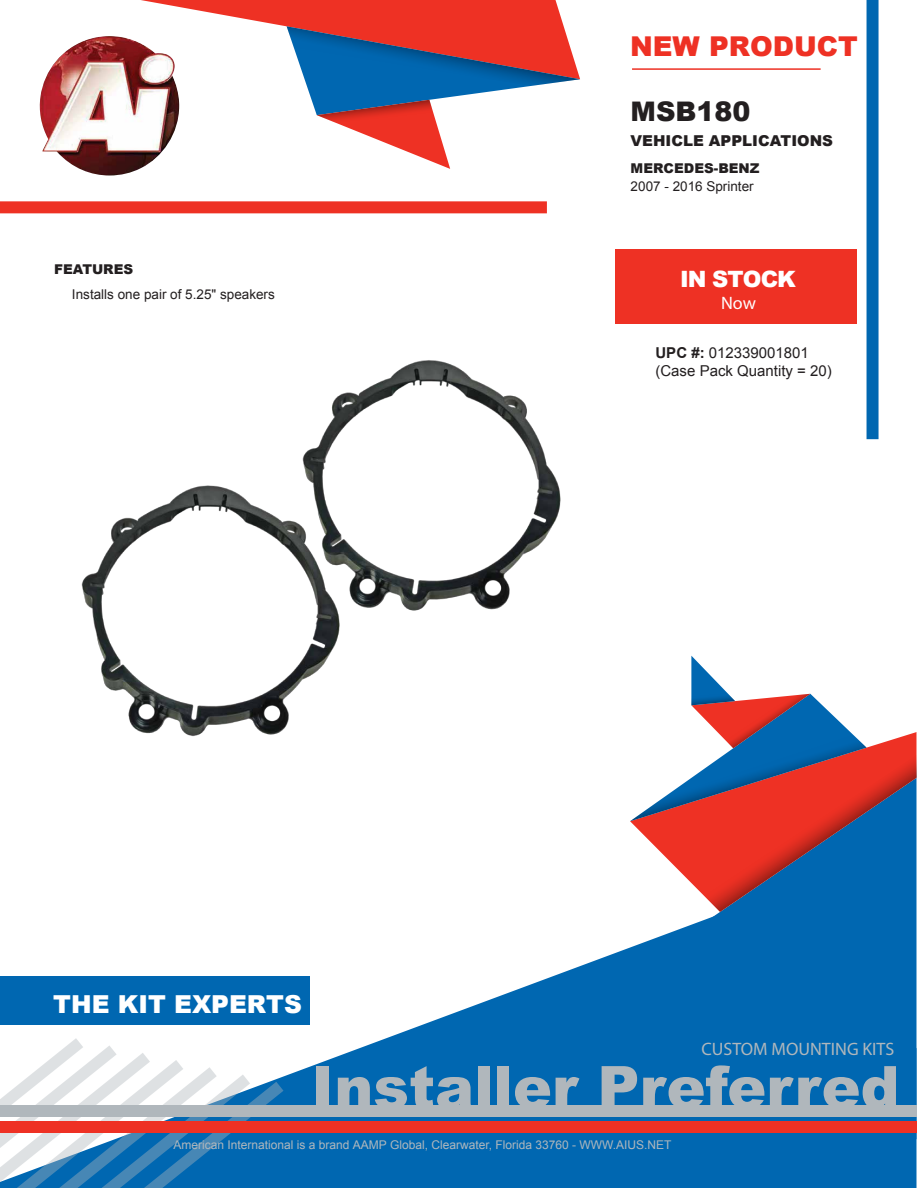
<style>
.page{position:relative;width:918px;height:1188px;background:#fff}
.page>*{position:absolute;margin:0;border:0;box-sizing:border-box;transform-origin:0 0}
.t1{font:900 58.5px "Arial";color:#b0b7bc}
.t2{font:900 27.3px "Arial";color:#ee3124}
.t3{font:900 27px "Arial";color:#231f20}
.t4{font:900 24.75px "Arial";color:#fff}
.t5{font:900 22.5px "Arial";letter-spacing:-.04em;color:#fff}
.t6{font:18px "Myriad Pro";color:#b0b7bc}
.t7{font:18px "Myriad Pro";color:#fff}
.t8{font:15px/18px "Arial";color:#231f20}
.t9{font:900 15px "Arial";color:#231f20}
.t10{font:13.5px "Arial";color:#231f20}
.t11{font:900 13.5px "Arial";color:#231f20}
.t12{font:12px "Arial";color:#b0b7bc}
.s1{font-weight:700}
</style>
<div class="page">
<svg style="left:284px;top:912px;width:632px;height:276px;fill:#0067b1"></svg>
<svg style="left:630px;top:821px;width:74px;height:75px"></svg>
<svg style="left:630px;top:656px;width:181px;height:165px"></svg>
<svg style="left:704px;top:694px;width:212px;height:218px;background:#815e79"></svg>
<svg style="left:0;top:1038px;width:284px;height:150px"></svg>
<svg style="left:141px;top:0;width:439px;height:169px"></svg>
<div style="left:0;top:976px;width:309px;height:49px;background:#0067b1"></div>
<div style="left:0;top:201px;width:547px;height:12px;background:#ee3124"></div>
<div style="left:867px;top:0;width:12px;height:439px;background:#0067b1"></div>
<div style="left:615px;top:249px;width:242px;height:75px;background:#ee3124"></div>
<div style="left:1px;top:1106px;width:916px;height:11px;background:#b0b7bc"></div>
<div style="left:0;top:1121px;width:916px;height:12px;background:#ee3124"></div>
<hr style="left:632px;top:68px;width:189px;height:2px;background:#ee3124">
<img style="left:39px;top:36px;width:140px;height:140px">
<img style="left:81px;top:360px;width:480px;height:377px">
<h2 class="t2" style="left:630px;top:26px;width:229px">NEW PRODUCT</h2>
<p class="t11" style="left:54px;top:259px;width:81px">FEATURES</p>
<p class="t10" style="left:72px;top:285px;width:204px">Installs one pair of 5.25" speakers</p>
<h3 class="t3" style="left:631px;top:92px;width:122px">MSB180</h3>
<p class="t9" style="left:631px;top:130px;width:204px">VEHICLE APPLICATIONS</p>
<p class="t11" style="left:631px;top:158px;width:130px">MERCEDES-BENZ</p>
<p class="t10" style="left:631px;top:177px;width:125px">2007 - 2016 Sprinter</p>
<h3 class="t5" style="left:680px;top:262px;width:117px">IN STOCK</h3>
<h3 class="t7" style="left:721px;top:292px;width:36px">Now</h3>
<p class="t8" style="left:656px;top:344px;width:178px"><span class="s1">UPC #:</span> 012339001801 (Case Pack Quantity = 20)</p>
<h3 class="t4" style="left:53px;top:986px;width:250px">THE KIT EXPERTS</h3>
<h3 class="t6" style="left:701px;top:1038px;width:194px">CUSTOM MOUNTING KITS</h3>
<h1 class="t1" style="left:312px;top:1045px;width:589px">Installer Preferred</h1>
<p class="t12" style="left:173px;top:1137px;width:500px">American International is a brand AAMP Global, Clearwater, Florida 33760 - WWW.AIUS.NET</p>
</div>
